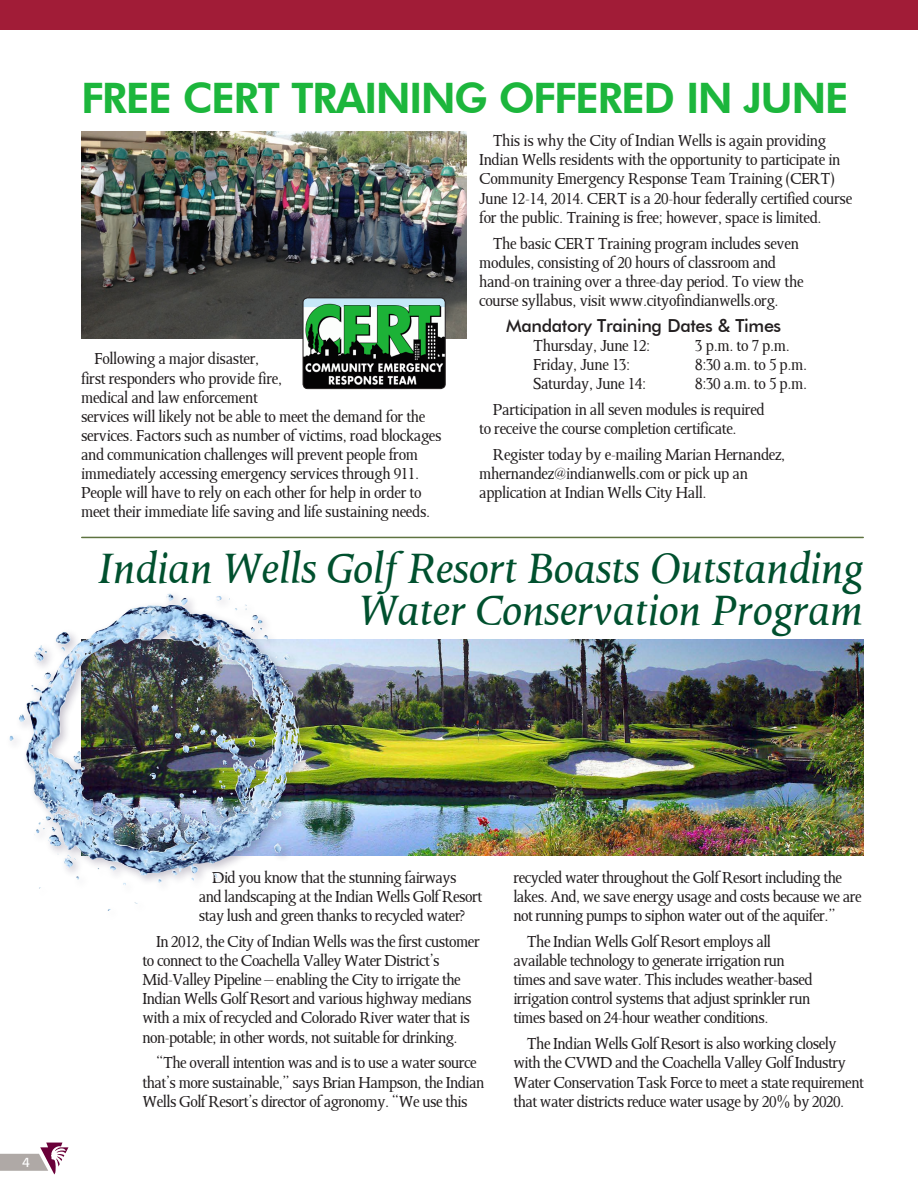
<style>
.page{position:relative;width:918px;height:1188px;background:#fff}
.page>*{position:absolute;margin:0;border:0;box-sizing:border-box;transform-origin:0 0}
.Article_Body{font:italic 48px/42px "Octavian";color:#00502e;text-align:right}
.Article_Body-2{font:800 42px "Futura BT";letter-spacing:-.04em;color:#1cb63c}
.Article_Body-3{font:18px/19.2px "Octavian";letter-spacing:-.03em;color:#231f20}
.Article_Body-4{font:500 18px "Futura BT";letter-spacing:-.02em;color:#231f20}
.Headlines{font:13.5px "Formata";color:#fff}
</style>
<div class="page">
<div style="left:0;top:0;width:918px;height:29px;background:#a11c37"></div>
<svg style="left:0;top:1143px;width:68px;height:32px"></svg>
<hr style="left:82px;top:537px;width:781px;height:1px;background:#5e7340">
<img style="left:316px;top:640px;width:548px;height:216px">
<img style="left:81px;top:132px;width:386px;height:207px">
<img style="left:303px;top:298px;width:142px;height:91px">
<div style="left:303px;top:298px;width:143px;height:91px;border:1px solid #231f20;border-radius:5px"></div>
<div style="left:5px;top:589px;width:311px;height:333px;background:#1c0e38;opacity:.25"></div>
<img style="left:25px;top:594px;width:222px;height:220px">
<p class="Article_Body-2" style="left:81px;top:72px;width:769px">FREE CERT TRAINING OFFERED IN JUNE</p>
<p class="Article_Body-3" style="left:81px;top:349px;width:362px;text-indent:14px">Following a major disaster,<br>first responders who provide fire,<br>medical and law enforcement<br>services will likely not be able to meet the demand for the services. Factors such as number of victims, road blockages and communication challenges will prevent people from immediately accessing emergency services through 911.<br>People will have to rely on each other for help in order to meet their immediate life saving and life sustaining needs.</p>
<p class="Article_Body-3" style="left:479px;top:131px;width:375px;text-indent:14px">This is why the City of Indian Wells is again providing Indian Wells residents with the opportunity to participate in Community Emergency Response Team Training (CERT)<br>June 12-14, 2014. CERT is a 20-hour federally certified course for the public. Training is free; however, space is limited.</p>
<p class="Article_Body-3" style="left:479px;top:233px;width:326px;text-indent:14px">The basic CERT Training program includes seven modules, consisting of 20 hours of classroom and hand-on training over a three-day period. To view the course syllabus, visit www.cityofindianwells.org.</p>
<p class="Article_Body-4" style="left:506px;top:315px;width:277px">Mandatory Training Dates &amp; Times</p>
<p class="Article_Body-3" style="left:533px;top:335px;width:119px">Thursday, June 12:</p>
<p class="Article_Body-3" style="left:695px;top:335px;width:96px">3 p.m. to 7 p.m.</p>
<p class="Article_Body-3" style="left:533px;top:355px;width:99px">Friday, June 13:</p>
<p class="Article_Body-3" style="left:695px;top:355px;width:114px">8:30 a.m. to 5 p.m.</p>
<p class="Article_Body-3" style="left:533px;top:374px;width:114px">Saturday, June 14:</p>
<p class="Article_Body-3" style="left:695px;top:374px;width:114px">8:30 a.m. to 5 p.m.</p>
<p class="Article_Body-3" style="left:479px;top:400px;width:287px;text-indent:14px">Participation in all seven modules is required to receive the course completion certificate.</p>
<p class="Article_Body-3" style="left:479px;top:445px;width:308px;text-indent:14px">Register today by e-mailing Marian Hernandez, mhernandez@indianwells.com or pick up an application at Indian Wells City Hall.</p>
<p class="Article_Body" style="left:98px;top:546px;width:767px">Indian Wells Golf Resort Boasts Outstanding<br>Water Conservation Program</p>
<p class="Headlines" style="left:22px;top:1154px;width:9px">4</p>
<p class="Article_Body-3" style="left:199px;top:867px;width:285px;text-indent:14px">Did you know that the stunning fairways and landscaping at the Indian Wells Golf Resort stay lush and green thanks to recycled water?</p>
<p class="Article_Body-3" style="left:143px;top:931px;width:339px;text-indent:14px">In 2012, the City of Indian Wells was the first customer to connect to the Coachella Valley Water District’s Mid-Valley Pipeline – enabling the City to irrigate the Indian Wells Golf Resort and various highway medians with a mix of recycled and Colorado River water that is non-potable; in other words, not suitable for drinking.</p>
<p class="Article_Body-3" style="left:143px;top:1053px;width:343px;text-indent:14px">“The overall intention was and is to use a water source that’s more sustainable,” says Brian Hampson, the Indian<br>Wells Golf Resort’s director of agronomy. “We use this</p>
<p class="Article_Body-3" style="left:513px;top:867px;width:350px">recycled water throughout the Golf Resort including the lakes. And, we save energy usage and costs because we are not running pumps to siphon water out of the aquifer.”</p>
<p class="Article_Body-3" style="left:513px;top:931px;width:301px;text-indent:14px">The Indian Wells Golf Resort employs all available technology to generate irrigation run times and save water. This includes weather-based irrigation control systems that adjust sprinkler run times based on 24-hour weather conditions.</p>
<p class="Article_Body-3" style="left:513px;top:1034px;width:352px;text-indent:14px">The Indian Wells Golf Resort is also working closely with the CVWD and the Coachella Valley Golf Industry Water Conservation Task Force to meet a state requirement that water districts reduce water usage by 20% by 2020.</p>
</div>
